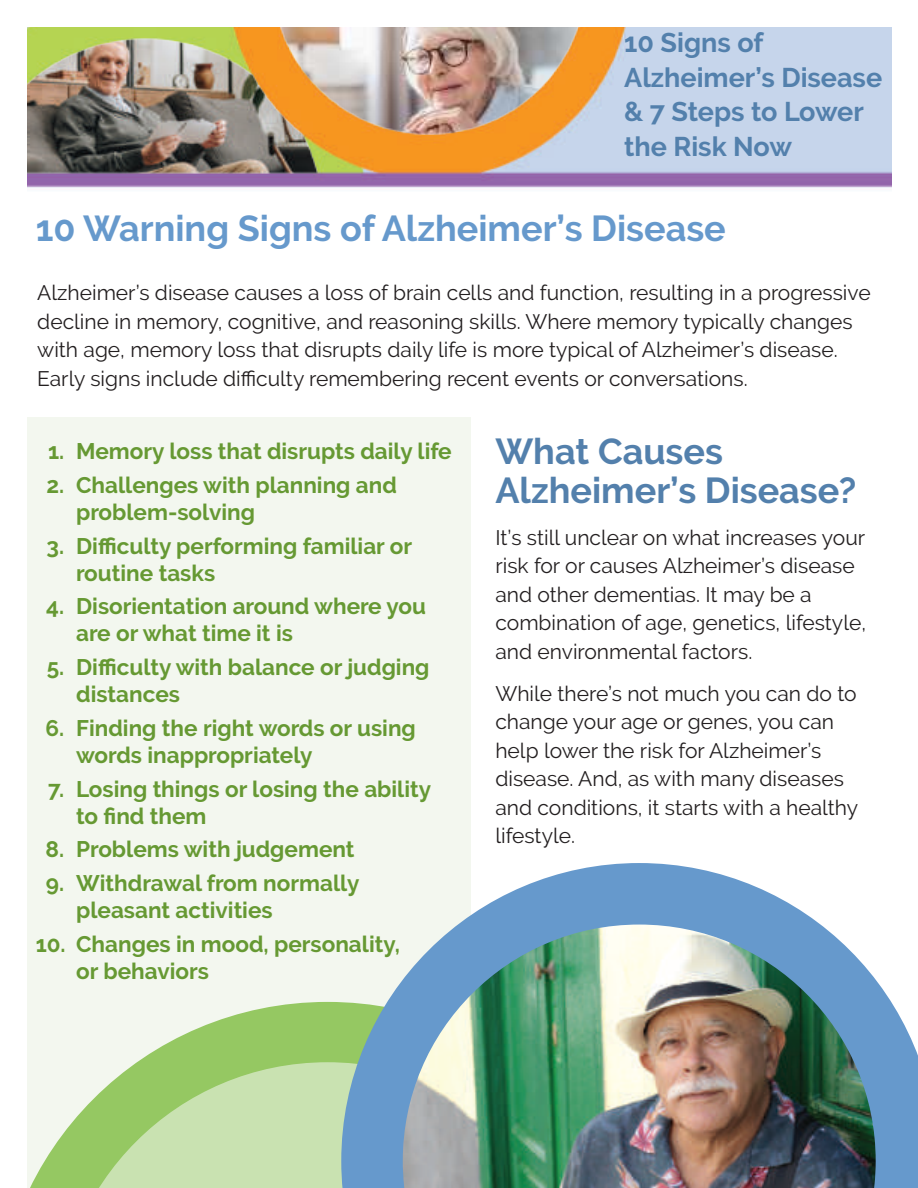
<style>
.page{position:relative;width:918px;height:1188px;background:#fff}
.page>*{position:absolute;margin:0;border:0;box-sizing:border-box;transform-origin:0 0}
.t1{font:700 36px "Raleway";color:#69c}
.t2{font:700 36px/39px "Raleway";color:#5380ac}
.t3{font:700 27px/34.5px "Raleway";color:#5380ac}
.t4{font:700 22.5px/27px "Raleway";color:#693}
.t5{font:21px/28.5px "Raleway";color:#231f20}
</style>
<div class="page">
<svg style="left:27px;top:417px;width:444px;height:771px;fill:#f3f7ef"></svg>
<img style="left:27px;top:27px;width:864px;height:161px">
<img style="left:341px;top:863px;width:577px;height:325px">
<p class="t3" style="left:624px;top:26px;width:260px">10 Signs of<br>Alzheimer’s Disease &amp; 7 Steps to Lower the Risk Now</p>
<p class="t1" style="left:36px;top:208px;width:692px">10 Warning Signs of Alzheimer’s Disease</p>
<p class="t5" style="left:37px;top:278px;width:835px">Alzheimer’s disease causes a loss of brain cells and function, resulting in a progressive decline in memory, cognitive, and reasoning skills. Where memory typically changes with age, memory loss that disrupts daily life is more typical of Alzheimer’s disease.<br>Early signs include difficulty remembering recent events or conversations.</p>
<p class="t4" style="left:48px;top:438px;width:405px">1. Memory loss that disrupts daily life</p>
<p class="t4" style="left:76px;top:472px;width:322px;text-indent:-30px">2. Challenges with planning and problem-solving</p>
<p class="t4" style="left:76px;top:532px;width:337px;text-indent:-30px">3. Difficulty performing familiar or routine tasks</p>
<p class="t4" style="left:76px;top:593px;width:351px;text-indent:-30px">4. Disorientation around where you are or what time it is</p>
<p class="t4" style="left:76px;top:654px;width:355px;text-indent:-30px">5. Difficulty with balance or judging distances</p>
<p class="t4" style="left:76px;top:715px;width:341px;text-indent:-31px">6. Finding the right words or using words inappropriately</p>
<p class="t4" style="left:76px;top:775px;width:356px;text-indent:-28px">7. Losing things or losing the ability to find them</p>
<p class="t4" style="left:46px;top:836px;width:311px">8. Problems with judgement</p>
<p class="t4" style="left:76px;top:870px;width:285px;text-indent:-30px">9. Withdrawal from normally pleasant activities</p>
<p class="t4" style="left:76px;top:931px;width:325px;text-indent:-40px">10. Changes in mood, personality, or behaviors</p>
<p class="t2" style="left:495px;top:432px;width:362px">What Causes<br>Alzheimer’s Disease?</p>
<p class="t5" style="left:495px;top:523px;width:372px">It’s still unclear on what increases your risk for or causes Alzheimer’s disease and other dementias. It may be a combination of age, genetics, lifestyle, and environmental factors.</p>
<p class="t5" style="left:495px;top:679px;width:364px">While there’s not much you can do to change your age or genes, you can help lower the risk for Alzheimer’s disease. And, as with many diseases and conditions, it starts with a healthy lifestyle.</p>
</div>
